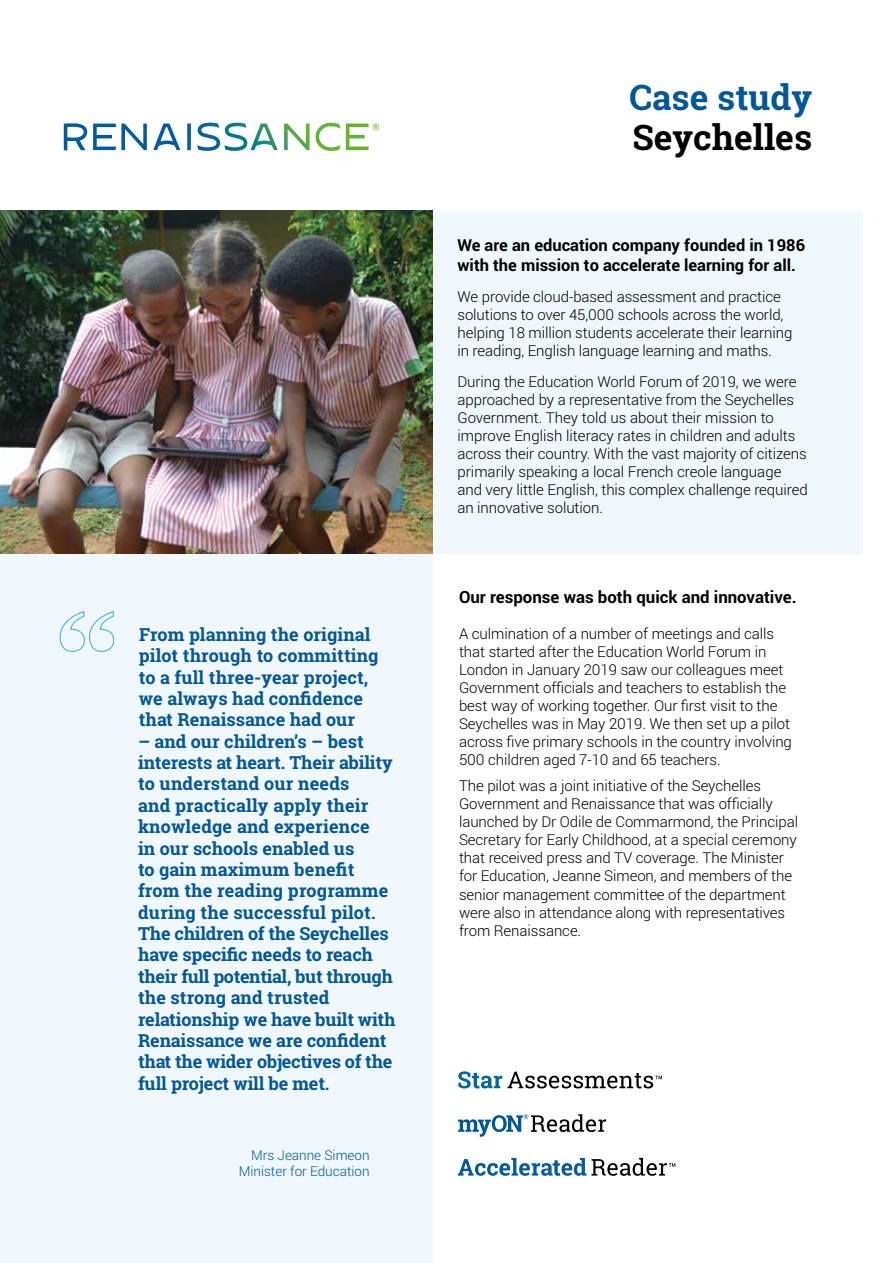
<style>
.page{position:relative;width:893px;height:1263px;background:#fff}
.page>*{position:absolute;margin:0;border:0;box-sizing:border-box;transform-origin:0 0}
.t1{font:700 35.25px "Roboto Slab";color:#000}
.t2{font:700 35.25px "Roboto Slab";color:#005794}
.t3{font:700 18px/21.3px "Roboto Slab";color:#005794}
.t4{font:700 16.8px "Roboto";color:#000}
.t5{font:700 16.5px/19.8px "Roboto";color:#000}
.t6{font:300 15px/18px "Roboto";letter-spacing:-.005em;color:#000}
.t7{font:300 13.5px/16.2px "Roboto";color:#005794;text-align:right}
</style>
<div class="page">
<div style="left:424px;top:211px;width:439px;height:343px;background:#f0f7fd"></div>
<div style="left:0;top:543px;width:432px;height:720px;background:#f0f7fd"></div>
<svg style="left:64px;top:123px;width:315px;height:28px"></svg>
<svg style="left:458px;top:1158px;width:217px;height:18px"></svg>
<svg style="left:458px;top:1071px;width:44px;height:17px"></svg>
<svg style="left:508px;top:1071px;width:154px;height:17px"></svg>
<svg style="left:59px;top:611px;width:56px;height:41px"></svg>
<svg style="left:458px;top:1114px;width:148px;height:23px"></svg>
<img style="left:0;top:211px;width:432px;height:343px">
<p class="t3" style="left:139px;top:623px;width:241px">From planning the original pilot through to committing to a full three-year project, we always had confidence that Renaissance had our</p>
<p class="t3" style="left:138px;top:730px;width:259px">– and our children’s – best interests at heart. Their ability to understand our needs<br>and practically apply their knowledge and experience<br>in our schools enabled us<br>to gain maximum benefit from the reading programme during the successful pilot.<br>The children of the Seychelles have specific needs to reach their full potential, but through the strong and trusted relationship we have built with<br>Renaissance we are confident that the wider objectives of the full project will be met.</p>
<p class="t7" style="left:239px;top:1146px;width:132px">Mrs Jeanne Simeon<br>Minister for Education</p>
<h1 class="t2" style="left:629px;top:73px;width:184px">Case study</h1>
<h1 class="t1" style="left:633px;top:113px;width:181px">Seychelles</h1>
<p class="t5" style="left:457px;top:235px;width:349px">We are an education company founded in 1986 with the mission to accelerate learning for all.</p>
<p class="t6" style="left:457px;top:287px;width:336px">We provide cloud-based assessment and practice solutions to over 45,000 schools across the world, helping 18 million students accelerate their learning in reading, English language learning and maths.</p>
<p class="t6" style="left:457px;top:372px;width:352px">During the Education World Forum of 2019, we were approached by a representative from the Seychelles Government. They told us about their mission to improve English literacy rates in children and adults across their country. With the vast majority of citizens primarily speaking a local French creole language and very little English, this complex challenge required an innovative solution.</p>
<p class="t4" style="left:459px;top:585px;width:339px">Our response was both quick and innovative.</p>
<p class="t6" style="left:459px;top:624px;width:334px">A culmination of a number of meetings and calls that started after the Education World Forum in London in January 2019 saw our colleagues meet Government officials and teachers to establish the best way of working together. Our first visit to the Seychelles was in May 2019. We then set up a pilot across five primary schools in the country involving 500 children aged 7-10 and 65 teachers.</p>
<p class="t6" style="left:459px;top:777px;width:341px">The pilot was a joint initiative of the Seychelles Government and Renaissance that was officially launched by Dr Odile de Commarmond, the Principal Secretary for Early Childhood, at a special ceremony that received press and TV coverage. The Minister for Education, Jeanne Simeon, and members of the senior management committee of the department were also in attendance along with representatives from Renaissance.</p>
</div>
